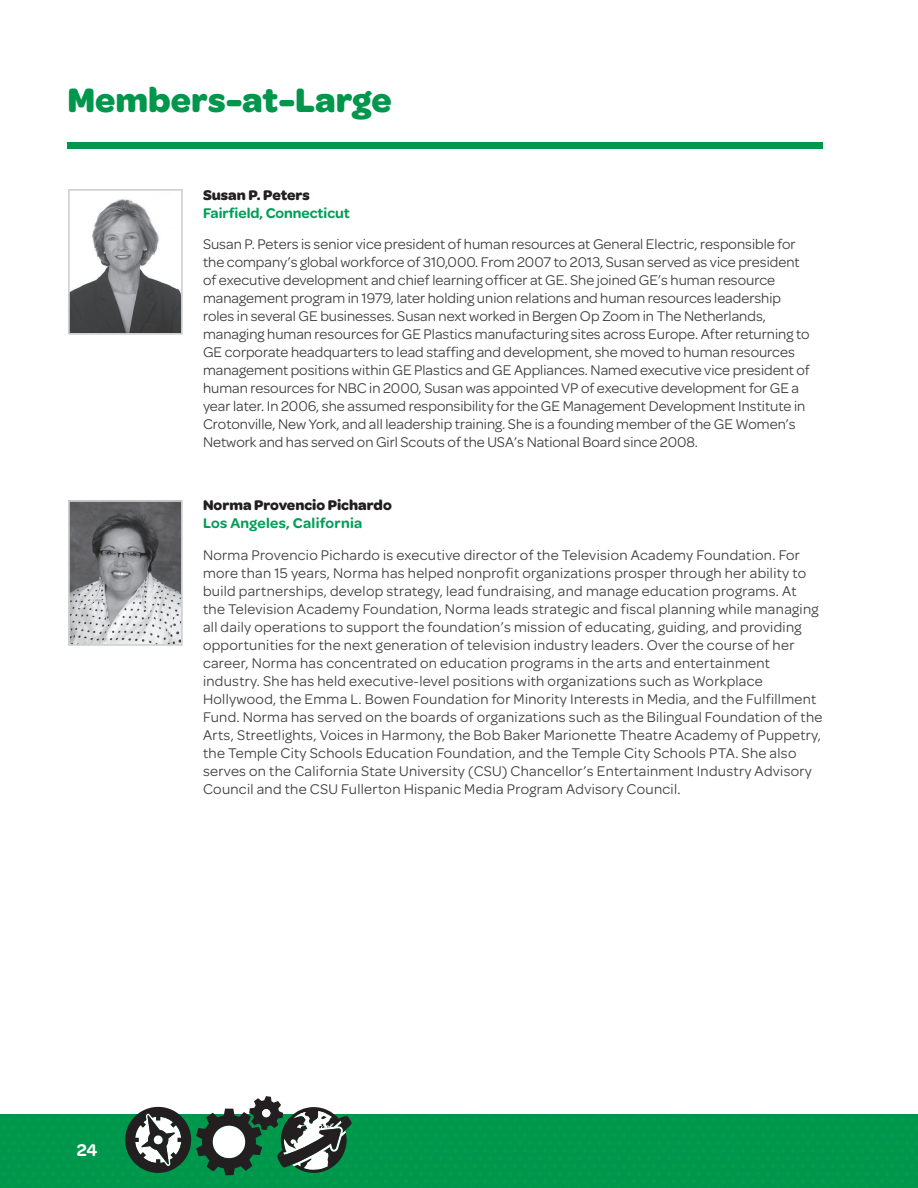
<style>
.page{position:relative;width:918px;height:1188px;background:#fff}
.page>*{position:absolute;margin:0;border:0;box-sizing:border-box;transform-origin:0 0}
.t1{font:700 36px "Omnes Girl Scouts";color:#00964c}
.t2{font:600 18px "Omnes Girl Scouts";color:#fff}
.t3{font:15px/18px "Omnes Girl Scouts";letter-spacing:.01em;color:#3e3e3f}
.t4{font:600 15px "Omnes Girl Scouts";letter-spacing:.005em;color:#009d57}
.t5{font:700 15px "Omnes Girl Scouts";color:#231f20}
</style>
<div class="page">
<div style="left:0;top:1115px;width:918px;height:73px;background:#00964c"></div>
<hr style="left:917px;top:1115px;width:1px;height:73px;background:#bfbfbf">
<svg style="left:125px;top:1096px;width:228px;height:79px"></svg>
<div style="left:68px;top:142px;width:756px;height:6px;background:#00964c"></div>
<img style="left:71px;top:199px;width:109px;height:133px">
<div style="left:68px;top:189px;width:115px;height:146px;border:2px solid #d1d2d4"></div>
<img style="left:71px;top:503px;width:109px;height:140px">
<div style="left:68px;top:500px;width:115px;height:146px;border:2px solid #d1d2d4"></div>
<h1 class="t1" style="left:68px;top:73px;width:326px">Members-at-Large</h1>
<p class="t5" style="left:203px;top:183px;width:108px">Susan P. Peters</p>
<p class="t4" style="left:203px;top:202px;width:148px">Fairfield, Connecticut</p>
<p class="t3" style="left:203px;top:234px;width:608px">Susan P. Peters is senior vice president of human resources at General Electric, responsible for the company’s global workforce of 310,000. From 2007 to 2013, Susan served as vice president of executive development and chief learning officer at GE. She joined GE’s human resource management program in 1979, later holding union relations and human resources leadership roles in several GE businesses. Susan next worked in Bergen Op Zoom in The Netherlands, managing human resources for GE Plastics manufacturing sites across Europe. After returning to GE corporate headquarters to lead staffing and development, she moved to human resources management positions within GE Plastics and GE Appliances. Named executive vice president of human resources for NBC in 2000, Susan was appointed VP of executive development for GE a year later. In 2006, she assumed responsibility for the GE Management Development Institute in Crotonville, New York, and all leadership training. She is a founding member of the GE Women’s Network and has served on Girl Scouts of the USA’s National Board since 2008.</p>
<p class="t5" style="left:203px;top:494px;width:190px">Norma Provencio Pichardo</p>
<p class="t4" style="left:203px;top:512px;width:161px">Los Angeles, California</p>
<p class="t3" style="left:203px;top:545px;width:621px">Norma Provencio Pichardo is executive director of the Television Academy Foundation. For more than 15 years, Norma has helped nonprofit organizations prosper through her ability to build partnerships, develop strategy, lead fundraising, and manage education programs. At<br>the Television Academy Foundation, Norma leads strategic and fiscal planning while managing all daily operations to support the foundation’s mission of educating, guiding, and providing opportunities for the next generation of television industry leaders. Over the course of her career, Norma has concentrated on education programs in the arts and entertainment industry. She has held executive-level positions with organizations such as Workplace Hollywood, the Emma L. Bowen Foundation for Minority Interests in Media, and the Fulfillment Fund. Norma has served on the boards of organizations such as the Bilingual Foundation of the Arts, Streetlights, Voices in Harmony, the Bob Baker Marionette Theatre Academy of Puppetry, the Temple City Schools Education Foundation, and the Temple City Schools PTA. She also serves on the California State University (CSU) Chancellor’s Entertainment Industry Advisory Council and the CSU Fullerton Hispanic Media Program Advisory Council.</p>
<p class="t2" style="left:77px;top:1137px;width:22px">24</p>
</div>
